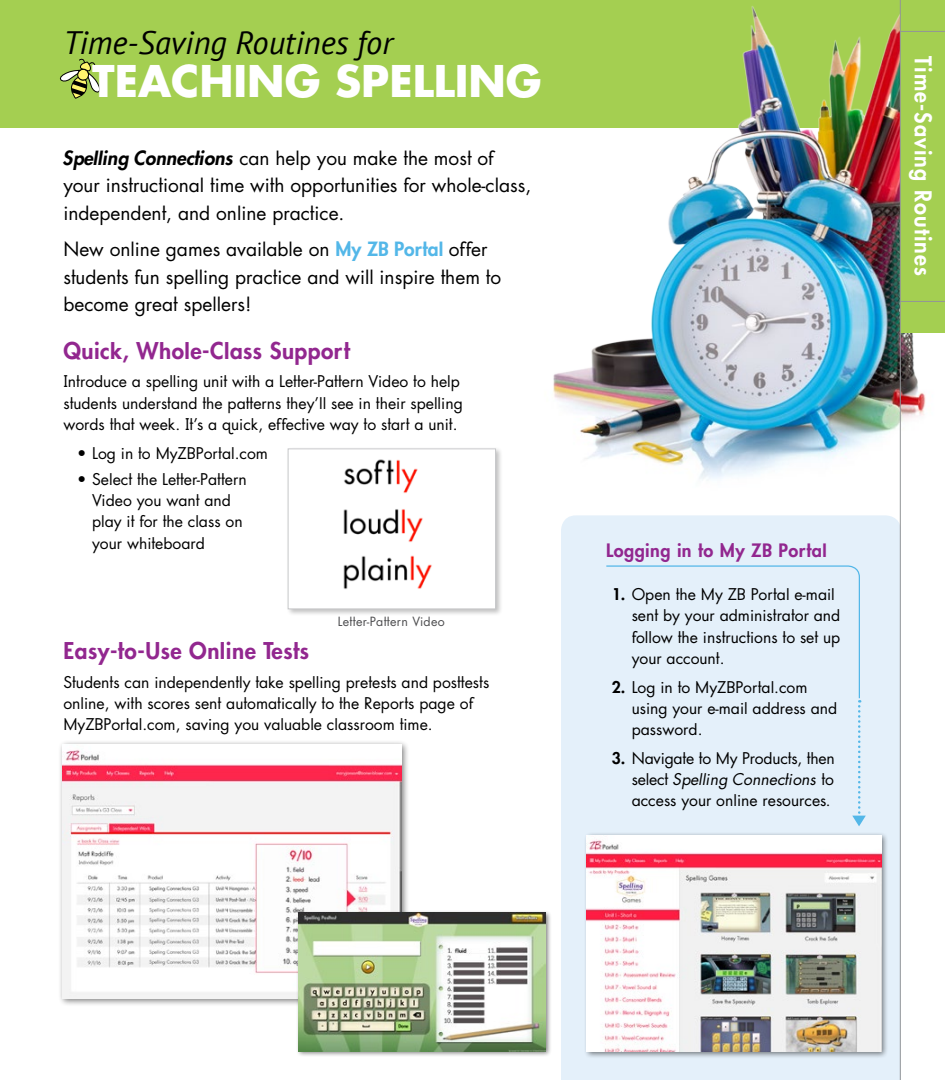
<style>
.page{position:relative;width:945px;height:1080px;background:#fff}
.page>*{position:absolute;margin:0;border:0;box-sizing:border-box;transform-origin:0 0}
.t1{font:700 42.5px "Futura Std";color:#fff}
.t2{font:italic 32.38px "PT Sans";color:#000}
.t3{font:800 25px "ZB Zanutura";letter-spacing:.02em;color:#92278f}
.t4{font:800 22.5px "Futura Std";letter-spacing:.05em;color:#fff;scale:.96 1}
.t5{font:21.25px/27.5px "ZB Zanutura";color:#000}
.t6{font:800 20px "ZB Zanutura";letter-spacing:.02em;color:#92278f}
.t7{font:17.5px/21.2px "ZB Zanutura";color:#000}
.t8{font:13.75px "ZB Zanutura";letter-spacing:.02em;color:#4d4d4f}
.s1{font-weight:800;font-style:italic}
.s2{font-weight:800;color:#53b7e8}
.s3{font-weight:800}
.s4{font-style:italic}
.s5{font-family:"Minion Pro";font-size:15px}
</style>
<div class="page">
<div style="left:0;top:0;width:945px;height:128px;background:#a4cf51"></div>
<svg style="left:60px;top:58px;width:41px;height:40px"></svg>
<img style="left:553px;top:0;width:373px;height:495px">
<div style="left:561px;top:515px;width:339px;height:565px;background:#e4f0fa"></div>
<div style="left:286px;top:447px;width:217px;height:169px;background:#000;opacity:.25"></div>
<img style="left:290px;top:451px;width:204px;height:156px">
<div style="left:288px;top:449px;width:208px;height:160px;border:1px solid #c7c8ca"></div>
<div style="left:901px;top:0;width:44px;height:333px;background:#a4cf51"></div>
<hr style="left:900px;top:0;width:1px;height:1080px;background:#939598">
<hr style="left:900px;top:31px;width:45px;height:1px;background:#939598">
<hr style="left:900px;top:301px;width:45px;height:1px;background:#939598">
<div style="left:605px;top:565px;width:261px;height:261px;background:#e4f0fa"></div>
<div style="left:583px;top:832px;width:306px;height:227px;background:#000;opacity:.5"></div>
<img style="left:587px;top:835px;width:294px;height:217px">
<div style="left:59px;top:740px;width:351px;height:267px;background:#000;opacity:.5"></div>
<img style="left:63px;top:744px;width:338px;height:254px">
<div style="left:296px;top:910px;width:255px;height:148px;background:#000;opacity:.5"></div>
<img style="left:299px;top:913px;width:246px;height:138px">
<h2 class="t2" style="left:63px;top:22px;width:331px">Time-Saving Routines for</h2>
<h1 class="t1" style="left:92px;top:53px;width:451px">TEACHING SPELLING</h1>
<p class="t5" style="left:63px;top:144px;width:469px"><span class="s1">Spelling Connections</span> can help you make the most of your instructional time with opportunities for whole-class, independent, and online practice.</p>
<p class="t5" style="left:63px;top:235px;width:439px">New online games available on <span class="s2">My ZB Portal</span> offer students fun spelling practice and will inspire them to become great spellers!</p>
<h3 class="t3" style="left:63px;top:335px;width:288px">Quick, Whole-Class Support</h3>
<p class="t7" style="left:63px;top:371px;width:401px">Introduce a spelling unit with a Letter-Pattern Video to help students understand the patterns they’ll see in their spelling words that week. It’s a quick, effective way to start a unit.</p>
<p class="t7" style="left:77px;top:442px;width:192px">• Log in to MyZBPortal.com</p>
<p class="t7" style="left:92px;top:468px;width:156px;text-indent:-15px">• Select the Letter-Pattern<br>Video you want and play it for the class on your whiteboard</p>
<p class="t8" style="left:338px;top:613px;width:108px">Letter-Pattern Video</p>
<h3 class="t3" style="left:63px;top:636px;width:247px">Easy-to-Use Online Tests</h3>
<p class="t7" style="left:63px;top:671px;width:427px">Students can independently take spelling pretests and posttests online, with scores sent automatically to the Reports page of<br>MyZBPortal.com, saving you valuable classroom time.</p>
<p class="t6" style="left:606px;top:538px;width:222px">Logging in to My ZB Portal</p>
<p class="t7" style="left:632px;top:584px;width:210px;text-indent:-20px"><span class="s3">1.</span> Open the My ZB Portal e-mail sent by your administrator and follow the instructions to set up your account.</p>
<p class="t7" style="left:632px;top:676px;width:207px;text-indent:-20px"><span class="s3">2.</span> Log in to MyZBPortal.com using your e-mail address and password.</p>
<p class="t7" style="left:632px;top:747px;width:205px;text-align:justify;text-indent:-20px"><span class="s3">3.</span> Navigate to My Products, then select <span class="s4">Spelling Connections</span> to access your online resources<span class="s5">.</span></p>
<p class="t4" style="left:937px;top:56px;width:230px;rotate:90deg">Time-Saving Routines</p>
</div>
